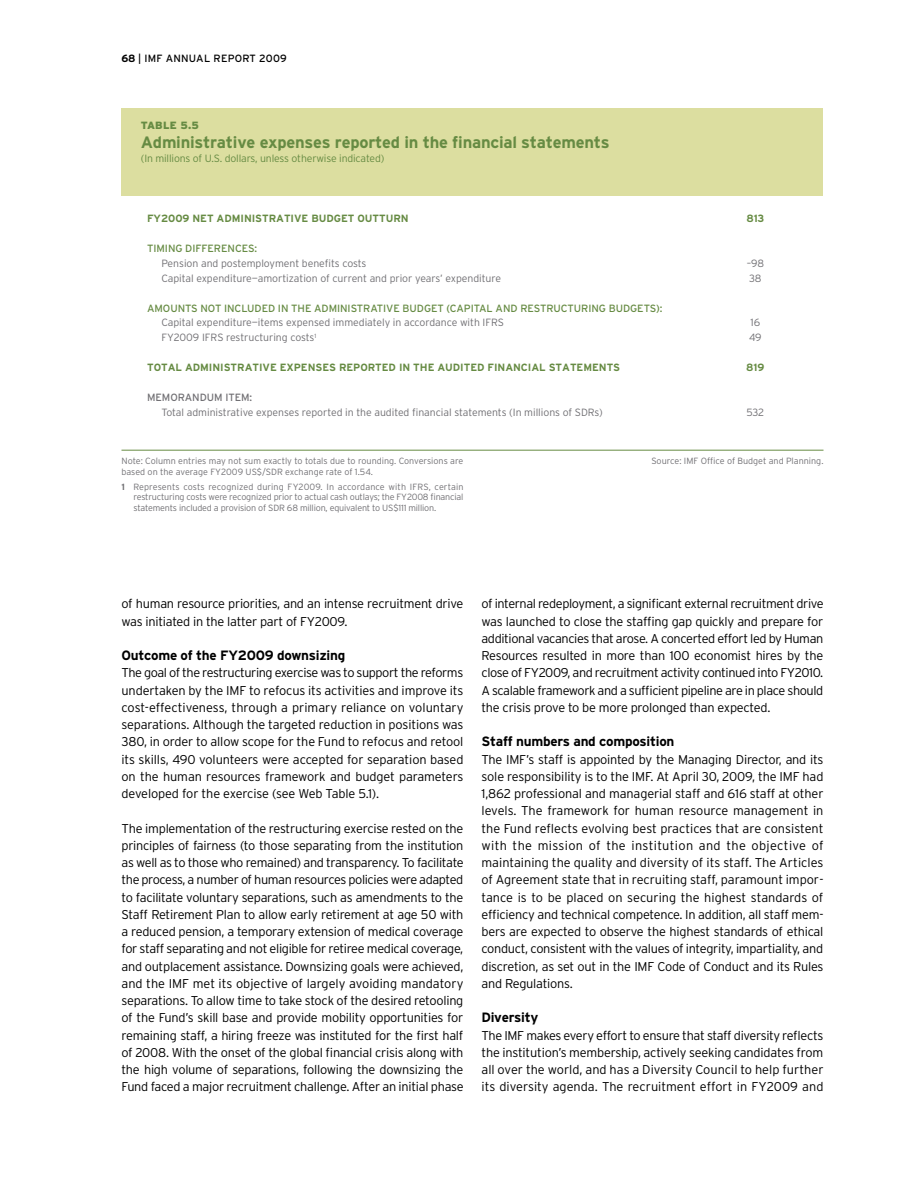
<style>
.page{position:relative;width:918px;height:1188px;background:#fff}
.page>*{position:absolute;margin:0;border:0;box-sizing:border-box;transform-origin:0 0}
.t1{font:700 16.5px "Interstate";letter-spacing:-.015em;color:#668b43}
.t2{font:700 13.5px "Interstate";letter-spacing:-.02em;color:#000}
.t3{font:300 12.75px/17.2px "Interstate";letter-spacing:-.02em;color:#000;text-align:justify}
.t4{font:300 10.5px "Interstate";letter-spacing:-.005em;color:#717074}
.t5{font:700 10.5px "Interstate";letter-spacing:-.005em;color:#668b43}
.t6{font:10.5px "Interstate";letter-spacing:-.005em;color:#668b43}
.t7{font:300 10.5px "Interstate";letter-spacing:-.015em;color:#668b43}
.t8{font:10.5px "Interstate";letter-spacing:.02em;color:#000}
.t9{font:10.5px "Interstate";letter-spacing:-.005em;color:#717074}
.t10{font:900 10.5px "Interstate";letter-spacing:.02em;color:#668b43}
.t11{font:300 9px/10.5px "Interstate";letter-spacing:-.005em;color:#717074}
.s1{font-weight:700}
</style>
<div class="page">
<hr style="left:122px;top:450px;width:702px;height:1px;background:#668b43">
<div style="left:122px;top:108px;width:702px;height:88px;background:#dcdea0"></div>
<p class="t8" style="left:122px;top:53px;width:53px"><span class="s1">68</span>| IMF ANN</p>
<p class="t8" style="left:189px;top:53px;width:54px">UAL REPORT</p>
<p class="t8" style="left:259px;top:53px;width:29px">2009</p>
<p class="t10" style="left:141px;top:119px;width:60px">TABLE 5.5</p>
<p class="t1" style="left:141px;top:133px;width:470px">Administrative expenses reported in the financial statements</p>
<p class="t7" style="left:141px;top:152px;width:245px">(In millions of U.S. dollars, unless otherwise indicated)</p>
<p class="t5" style="left:147px;top:212px;width:50px">FY2009 netadministrati</p>
<p class="t5" style="left:294px;top:212px;width:54px">ve budgeto</p>
<p class="t5" style="left:365px;top:212px;width:37px">utturn</p>
<p class="t5" style="left:746px;top:212px;width:20px">813</p>
<p class="t6" style="left:147px;top:242px;width:112px">TIM ING DIFFERENCES:</p>
<p class="t4" style="left:161px;top:257px;width:207px">Pension and postemployment benefits costs</p>
<p class="t4" style="left:747px;top:257px;width:19px">–98</p>
<p class="t4" style="left:161px;top:272px;width:341px">Capital expenditure—amortization of current and prior years’ expenditure</p>
<p class="t4" style="left:749px;top:272px;width:14px">38</p>
<p class="t6" style="left:147px;top:302px;width:517px">AMOU NTS NOT INCLUDED IN THE ADM INISTRATIVE BUDGET (CAPITAL AND RESTRUCTU RING BUDGETS):</p>
<p class="t4" style="left:161px;top:317px;width:344px">Capital expenditure—items expensed immediately in accordance with IFRS</p>
<p class="t4" style="left:751px;top:317px;width:11px">16</p>
<p class="t4" style="left:161px;top:332px;width:157px">FY2009 IFRS restructuring costs<sup>1</sup></p>
<p class="t4" style="left:749px;top:332px;width:14px">49</p>
<p class="t5" style="left:147px;top:362px;width:14px">Totaladministrati</p>
<p class="t5" style="left:263px;top:362px;width:46px">veexpensesre</p>
<p class="t5" style="left:353px;top:362px;width:15px">portedinthea</p>
<p class="t5" style="left:445px;top:362px;width:16px">uditedfinancialstatements</p>
<p class="t5" style="left:746px;top:362px;width:20px">819</p>
<p class="t9" style="left:147px;top:392px;width:61px">MEMORANDUM</p>
<p class="t9" style="left:225px;top:392px;width:28px">ITEM:</p>
<p class="t4" style="left:161px;top:407px;width:443px">Total administrative expenses reported in the audited financial statements (In millions of SDRs)</p>
<p class="t4" style="left:747px;top:407px;width:19px">532</p>
<p class="t11" style="left:651px;top:455px;width:174px">Source: IMF Office of Budget and Planning.</p>
<p class="t11" style="left:122px;top:455px;width:343px;line-height:11.2px">Note: Column entries may not sum exactly to totals due to rounding. Conversions are based on the average FY2009 US$/SDR exchange rate of 1.54.</p>
<p class="t11" style="left:133px;top:481px;width:332px;text-align:justify;text-indent:-12px"><span class="s1">1</span> Represents costs recognized during FY2009. In accordance with IFRS, certain restructuring costs were recognized prior to actual cash outlays; the FY2008 financial statements included a provision of SDR 68 million, equivalent to US$111 million.</p>
<p class="t3" style="left:122px;top:595px;width:344px">of human resource priorities, and an intense recruitment drive was initiated in the latter part of FY2009.</p>
<p class="t2" style="left:122px;top:648px;width:225px">Outcome of the FY2009 downsizing</p>
<p class="t3" style="left:122px;top:664px;width:344px">The goal of the restructuring exercise was to support the reforms undertaken by the IMF to refocus its activities and improve its cost-effectiveness, through a primary reliance on voluntary separations. Although the targeted reduction in positions was 380, in order to allow scope for the Fund to refocus and retool its skills, 490 volunteers were accepted for separation based on the human resources framework and budget parameters developed for the exercise (see Web Table 5.1).</p>
<p class="t3" style="left:122px;top:819px;width:344px">The implementation of the restructuring exercise rested on the principles of fairness (to those separating from the institution as well as to those who remained) and transparency. To facilitate the process, a number of human resources policies were adapted to facilitate voluntary separations, such as amendments to the Staff Retirement Plan to allow early retirement at age 50 with a reduced pension, a temporary extension of medical coverage for staff separating and not eligible for retiree medical coverage, and outplacement assistance. Downsizing goals were achieved, and the IMF met its objective of largely avoiding mandatory separations. To allow time to take stock of the desired retooling of the Fund’s skill base and provide mobility opportunities for remaining staff, a hiring freeze was instituted for the first half of 2008. With the onset of the global financial crisis along with the high volume of separations, following the downsizing the Fund faced a major recruitment challenge. After an initial phase</p>
<p class="t3" style="left:481px;top:595px;width:344px">of internal redeployment, a significant external recruitment drive was launched to close the staffing gap quickly and prepare for additional vacancies that arose. A concerted effort led by Human Resources resulted in more than 100 economist hires by the close of FY2009, and recruitment activity continued into FY2010.<br>A scalable framework and a sufficient pipeline are in place should the crisis prove to be more prolonged than expected.</p>
<p class="t2" style="left:482px;top:734px;width:195px">Staff numbers and composition</p>
<p class="t3" style="left:482px;top:750px;width:344px">The IMF’s staff is appointed by the Managing Director, and its sole responsibility is to the IMF. At April 30, 2009, the IMF had 1,862 professional and managerial staff and 616 staff at other levels. The framework for human resource management in the Fund reflects evolving best practices that are consistent with the mission of the institution and the objective of maintaining the quality and diversity of its staff. The Articles of Agreement state that in recruiting staff, paramount impor&shy;tance is to be placed on securing the highest standards of efficiency and technical competence. In addition, all staff mem&shy;bers are expected to observe the highest standards of ethical conduct, consistent with the values of integrity, impartiality, and discretion, as set out in the IMF Code of Conduct and its Rules and Regulations.</p>
<p class="t2" style="left:482px;top:1010px;width:58px">Diversity</p>
<p class="t3" style="left:482px;top:1026px;width:344px">The IMF makes every effort to ensure that staff diversity reflects the institution’s membership, actively seeking candidates from all over the world, and has a Diversity Council to help further its diversity agenda. The recruitment effort in FY2009 and</p>
</div>
